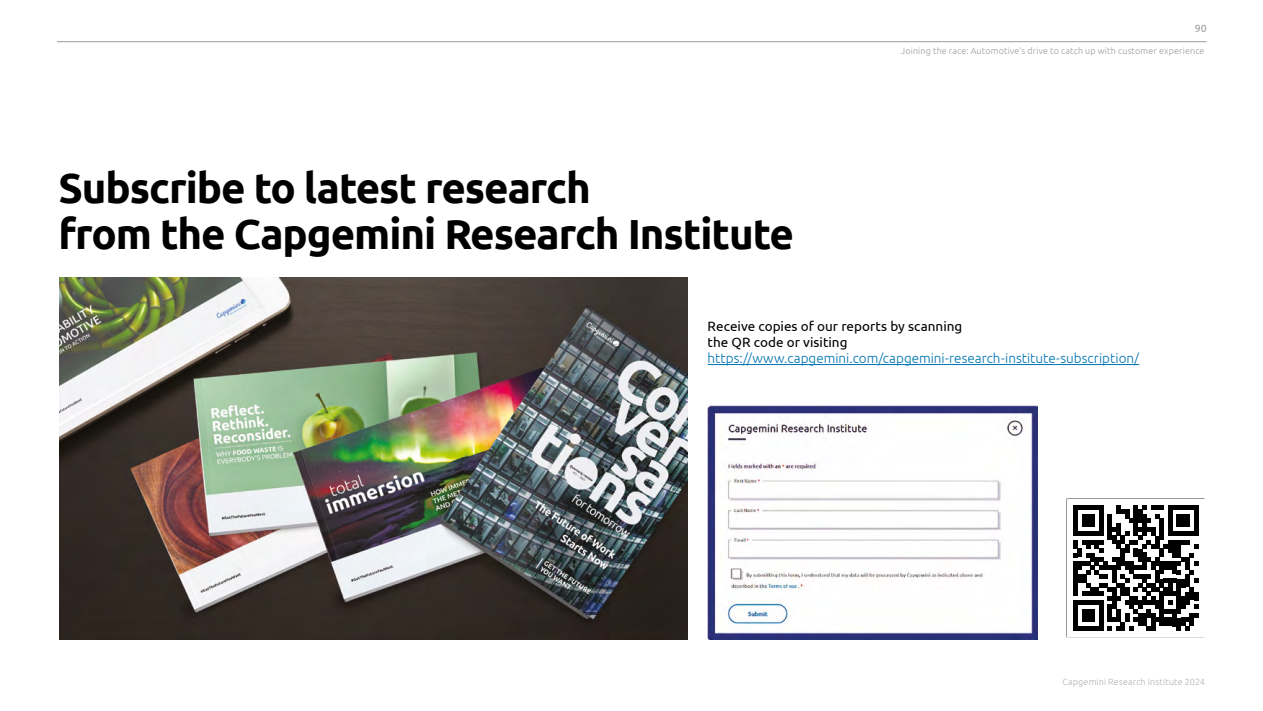
<style>
.page{position:relative;width:1263px;height:711px;background:#fff}
.page>*{position:absolute;margin:0;border:0;box-sizing:border-box;transform-origin:0 0}
.t1{font:700 42px/45px "Ubuntu";letter-spacing:-.025em;color:#000}
.t2{font:300 13.5px "Ubuntu";color:#0075b3}
.t3{font:13.5px/16.2px "Ubuntu";color:#000}
.t4{font:10.5px "Ubuntu";color:#9d9d9c}
.t5{font:300 9px "Ubuntu";letter-spacing:.015em;color:#9d9d9c}
.t6{font:300 9px "Ubuntu";letter-spacing:.015em;color:#b3b2b2}
</style>
<div class="page">
<img style="left:59px;top:278px;width:628px;height:360px">
<img style="left:708px;top:405px;width:329px;height:234px">
<hr style="left:708px;top:364px;width:431px;height:1px;background:#0075b3">
<svg style="left:1073px;top:505px;width:125px;height:125px"></svg>
<hr style="left:57px;top:41px;width:1149px;height:1px;background:#9d9d9c">
<p class="t4" style="left:1195px;top:21px;width:13px">90</p>
<h1 class="t1" style="left:58px;top:165px;width:737px">Subscribe to latest research<br>from the Capgemini Research Institute</h1>
<p class="t5" style="left:901px;top:45px;width:305px">Joining the race: Automotive’s drive to catch up with customer experience</p>
<p class="t3" style="left:708px;top:317px;width:256px">Receive copies of our reports by scanning the QR code or visiting</p>
<p class="t2" style="left:708px;top:350px;width:433px">https://www.capgemini.com/capgemini-research-institute-subscription/</p>
<p class="t6" style="left:1062px;top:676px;width:144px">Capgemini Research Institute 2024</p>
</div>
